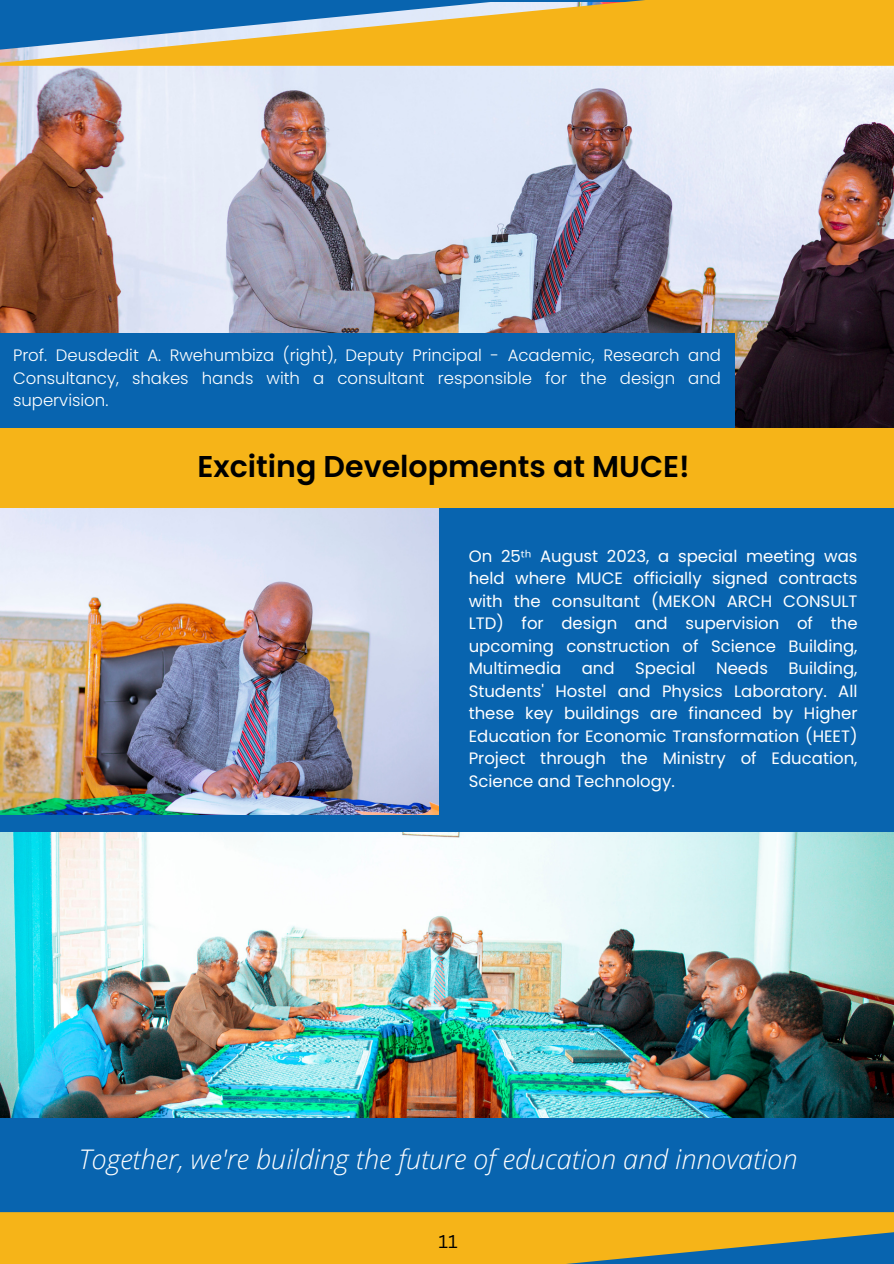
<style>
.page{position:relative;width:894px;height:1264px;background:#fff}
.page>*{position:absolute;margin:0;border:0;box-sizing:border-box;transform-origin:0 0}
.t1{font:600 30px "Poppins";color:#000}
.t2{font:italic 300 27px "Open Sans";color:#fff}
.t3{font:18px "Canva Sans";color:#000}
.t4{font:16.5px/22.5px "Poppins";color:#fff;text-align:justify}
.t5{font:300 16.5px/22.5px "Poppins";color:#fff;text-align:justify}
.s1{font-family:"Noto Sans"}
</style>
<div class="page">
<div style="left:0;top:0;width:893px;height:1263px;background:#0864af"></div>
<img style="left:0;top:507px;width:438px;height:307px">
<img style="left:0;top:66px;width:893px;height:362px">
<div style="left:0;top:428px;width:893px;height:79px;background:#f6b418"></div>
<img style="left:0;top:832px;width:893px;height:285px">
<svg style="left:0;top:51px;width:893px;height:15px;background:#f4b625"></svg>
<svg style="left:0;top:13px;width:893px;height:38px;fill:#f6b418"></svg>
<svg style="left:378px;top:0;width:515px;height:13px"></svg>
<div style="left:0;top:1212px;width:893px;height:21px;background:#f6b418"></div>
<svg style="left:0;top:1233px;width:885px;height:30px"></svg>
<div style="left:0;top:333px;width:734px;height:95px;background:#0864af"></div>
<p class="t5" style="left:13px;top:344px;width:709px">Prof. Deusdedit A. Rwehumbiza (right), Deputy Principal - Academic, Research and Consultancy, shakes hands with a consultant responsible for the design and supervision.</p>
<p class="t1" style="left:197px;top:446px;width:493px">Exciting Developments at MUCE!</p>
<p class="t4" style="left:468px;top:544px;width:390px">On 25<span class="s1">ᵗʰ</span> August 2023, a special meeting was held where MUCE officially signed contracts with the consultant (MEKON ARCH CONSULT LTD) for design and supervision of the upcoming construction of Science Building, Multimedia and Special Needs Building, Students' Hostel and Physics Laboratory. All these key buildings are financed by Higher Education for Economic Transformation (HEET)<br>Project through the Ministry of Education, Science and Technology.</p>
<p class="t2" style="left:79px;top:1140px;width:719px">Together, we're building the future of education and innovation</p>
<p class="t3" style="left:438px;top:1228px;width:21px">11</p>
</div>
